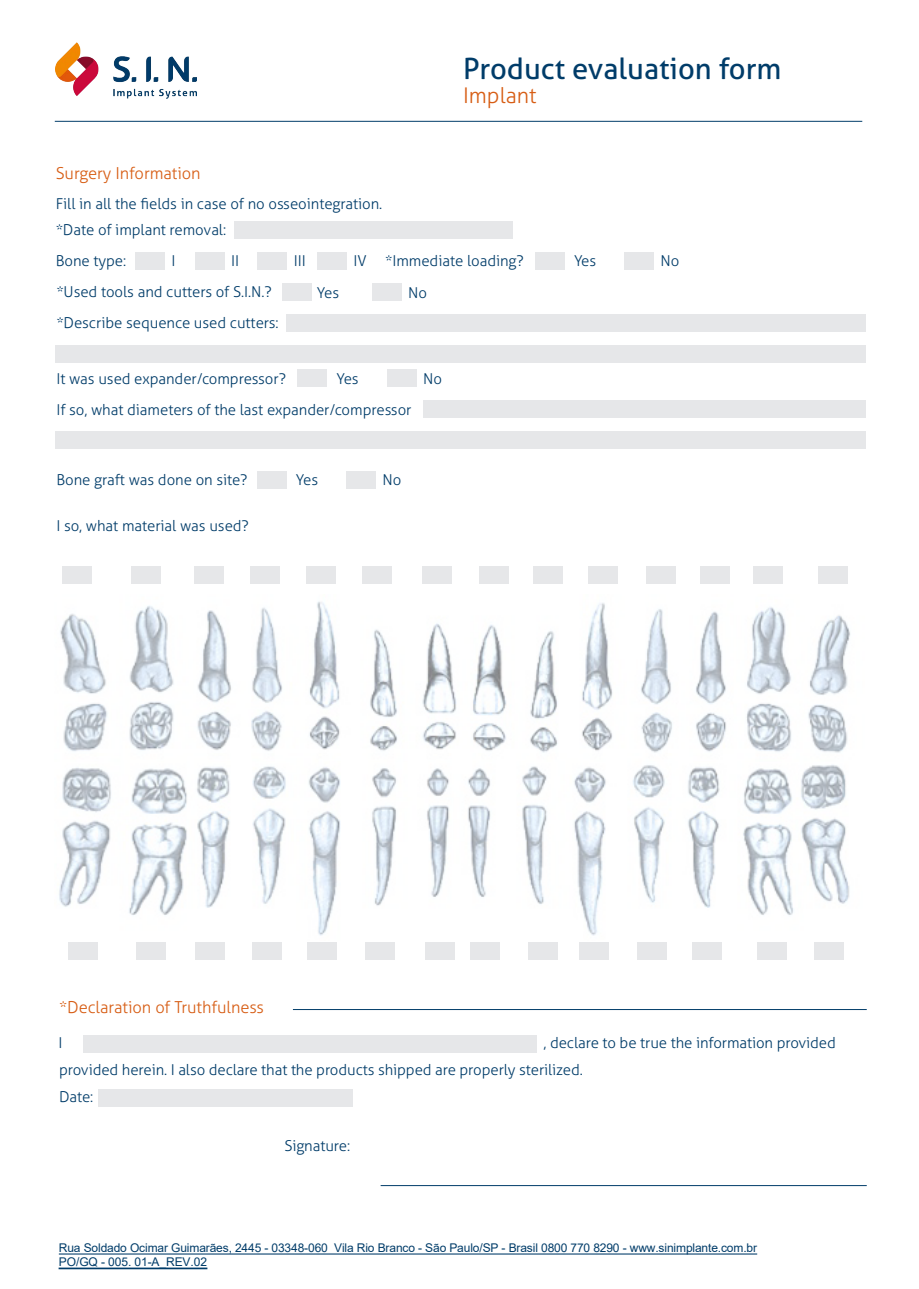
<style>
.page{position:relative;width:919px;height:1289px;background:#fff}
.page>*{position:absolute;margin:0;border:0;box-sizing:border-box;transform-origin:0 0}
.t1{font:29.25px "Aller";color:#003c69}
.t2{font:300 21.6px "Aller";color:#d75d14}
.t3{font:300 16.5px "Aller";letter-spacing:-.005em;color:#d75d14}
.t4{font:300 15px/26.2px "Aller";letter-spacing:-.005em;color:#003c69}
.t5{font:12px/14.4px "Arial";letter-spacing:-.01em;color:#003c69}
</style>
<div class="page">
<div style="left:286px;top:314px;width:579px;height:18px;background:#e6e7e9"></div>
<div style="left:56px;top:345px;width:809px;height:17px;background:#e6e7e9"></div>
<div style="left:423px;top:400px;width:442px;height:18px;background:#e6e7e9"></div>
<div style="left:56px;top:431px;width:809px;height:17px;background:#e6e7e9"></div>
<div style="left:135px;top:252px;width:30px;height:17px;background:#e6e7e9"></div>
<div style="left:195px;top:252px;width:29px;height:17px;background:#e6e7e9"></div>
<div style="left:535px;top:252px;width:29px;height:17px;background:#e6e7e9"></div>
<div style="left:624px;top:252px;width:30px;height:17px;background:#e6e7e9"></div>
<div style="left:282px;top:283px;width:29px;height:18px;background:#e6e7e9"></div>
<div style="left:372px;top:283px;width:29px;height:18px;background:#e6e7e9"></div>
<div style="left:297px;top:369px;width:30px;height:18px;background:#e6e7e9"></div>
<div style="left:387px;top:369px;width:29px;height:18px;background:#e6e7e9"></div>
<div style="left:257px;top:471px;width:29px;height:17px;background:#e6e7e9"></div>
<div style="left:346px;top:471px;width:30px;height:17px;background:#e6e7e9"></div>
<div style="left:258px;top:252px;width:29px;height:17px;background:#e6e7e9"></div>
<div style="left:317px;top:252px;width:29px;height:17px;background:#e6e7e9"></div>
<div style="left:63px;top:566px;width:29px;height:18px;background:#e6e7e9"></div>
<div style="left:131px;top:566px;width:30px;height:18px;background:#e6e7e9"></div>
<div style="left:194px;top:566px;width:29px;height:18px;background:#e6e7e9"></div>
<div style="left:251px;top:566px;width:29px;height:18px;background:#e6e7e9"></div>
<div style="left:306px;top:566px;width:29px;height:18px;background:#e6e7e9"></div>
<div style="left:363px;top:566px;width:29px;height:18px;background:#e6e7e9"></div>
<div style="left:422px;top:566px;width:29px;height:18px;background:#e6e7e9"></div>
<div style="left:479px;top:566px;width:29px;height:18px;background:#e6e7e9"></div>
<div style="left:533px;top:566px;width:29px;height:18px;background:#e6e7e9"></div>
<div style="left:588px;top:566px;width:29px;height:18px;background:#e6e7e9"></div>
<div style="left:646px;top:566px;width:29px;height:18px;background:#e6e7e9"></div>
<div style="left:700px;top:566px;width:29px;height:18px;background:#e6e7e9"></div>
<div style="left:753px;top:566px;width:29px;height:18px;background:#e6e7e9"></div>
<div style="left:818px;top:566px;width:29px;height:18px;background:#e6e7e9"></div>
<div style="left:69px;top:942px;width:29px;height:18px;background:#e6e7e9"></div>
<div style="left:136px;top:942px;width:29px;height:18px;background:#e6e7e9"></div>
<div style="left:196px;top:942px;width:29px;height:18px;background:#e6e7e9"></div>
<div style="left:252px;top:942px;width:29px;height:18px;background:#e6e7e9"></div>
<div style="left:307px;top:942px;width:30px;height:18px;background:#e6e7e9"></div>
<div style="left:366px;top:942px;width:29px;height:18px;background:#e6e7e9"></div>
<div style="left:425px;top:942px;width:29px;height:18px;background:#e6e7e9"></div>
<div style="left:470px;top:942px;width:29px;height:18px;background:#e6e7e9"></div>
<div style="left:528px;top:942px;width:30px;height:18px;background:#e6e7e9"></div>
<div style="left:579px;top:942px;width:29px;height:18px;background:#e6e7e9"></div>
<div style="left:637px;top:942px;width:29px;height:18px;background:#e6e7e9"></div>
<div style="left:692px;top:942px;width:30px;height:18px;background:#e6e7e9"></div>
<div style="left:757px;top:942px;width:29px;height:18px;background:#e6e7e9"></div>
<div style="left:814px;top:942px;width:29px;height:18px;background:#e6e7e9"></div>
<div style="left:234px;top:221px;width:278px;height:18px;background:#e6e7e9"></div>
<hr style="left:55px;top:121px;width:807px;height:1px;background:#003c69">
<hr style="left:293px;top:1009px;width:573px;height:1px;background:#003c69">
<div style="left:83px;top:1034px;width:453px;height:18px;background:#e6e7e9"></div>
<div style="left:98px;top:1088px;width:254px;height:18px;background:#e6e7e9"></div>
<hr style="left:380px;top:1185px;width:486px;height:1px;background:#003c69">
<img style="left:59px;top:765px;width:791px;height:171px">
<img style="left:60px;top:601px;width:790px;height:152px">
<hr style="left:59px;top:1268px;width:148px;height:1px;background:#003c69">
<hr style="left:59px;top:1253px;width:698px;height:1px;background:#003c69">
<img style="left:56px;top:42px;width:140px;height:57px">
<p class="t3" style="left:56px;top:163px;width:146px">Surgery Information</p>
<h1 class="t1" style="left:463px;top:50px;width:320px">Product evaluation form</h1>
<h2 class="t2" style="left:463px;top:82px;width:75px">Implant</h2>
<p class="t4" style="left:56px;top:190px;width:328px">Fill in all the fields in case of no osseointegration. *Date of implant removal:</p>
<p class="t4" style="left:56px;top:247px;width:72px">Bone type:</p>
<p class="t4" style="left:171px;top:248px;width:6px">I</p>
<p class="t4" style="left:231px;top:248px;width:10px">II</p>
<p class="t4" style="left:385px;top:247px;width:140px">*Immediate loading?</p>
<p class="t4" style="left:574px;top:248px;width:24px">Yes</p>
<p class="t4" style="left:660px;top:248px;width:20px">No</p>
<p class="t4" style="left:56px;top:276px;width:224px;line-height:30.5px">*Used tools and cutters of S.I.N.? *Describe sequence used cutters:</p>
<p class="t4" style="left:294px;top:248px;width:13px">III</p>
<p class="t4" style="left:353px;top:248px;width:15px">IV</p>
<p class="t4" style="left:317px;top:279px;width:24px">Yes</p>
<p class="t4" style="left:408px;top:279px;width:20px">No</p>
<p class="t4" style="left:56px;top:365px;width:231px">It was used expander/compressor?</p>
<p class="t4" style="left:336px;top:365px;width:24px">Yes</p>
<p class="t4" style="left:423px;top:365px;width:20px">No</p>
<p class="t4" style="left:56px;top:396px;width:356px">If so, what diameters of the last expander/compressor</p>
<p class="t4" style="left:56px;top:467px;width:193px">Bone graft was done on site?</p>
<p class="t4" style="left:56px;top:512px;width:194px">I so, what material was used?</p>
<p class="t4" style="left:296px;top:467px;width:24px">Yes</p>
<p class="t4" style="left:382px;top:467px;width:20px">No</p>
<p class="t3" style="left:59px;top:997px;width:206px">*Declaration of Truthfulness</p>
<p class="t4" style="left:58px;top:1029px;width:6px">I</p>
<p class="t4" style="left:543px;top:1029px;width:294px">, declare to be true the information provided</p>
<p class="t4" style="left:59px;top:1056px;width:525px;line-height:26.7px">provided herein. I also declare that the products shipped are properly sterilized.<br>Date:</p>
<p class="t4" style="left:284px;top:1132px;width:67px">Signature:</p>
<p class="t5" style="left:59px;top:1240px;width:699px">Rua Soldado Ocimar Guimarães, 2445 - 03348-060 Vila Rio Branco - São Paulo/SP - Brasil 0800 770 8290 - www.sinimplante.com.br<br>PO/GQ - 005. 01-A_REV.02</p>
</div>
